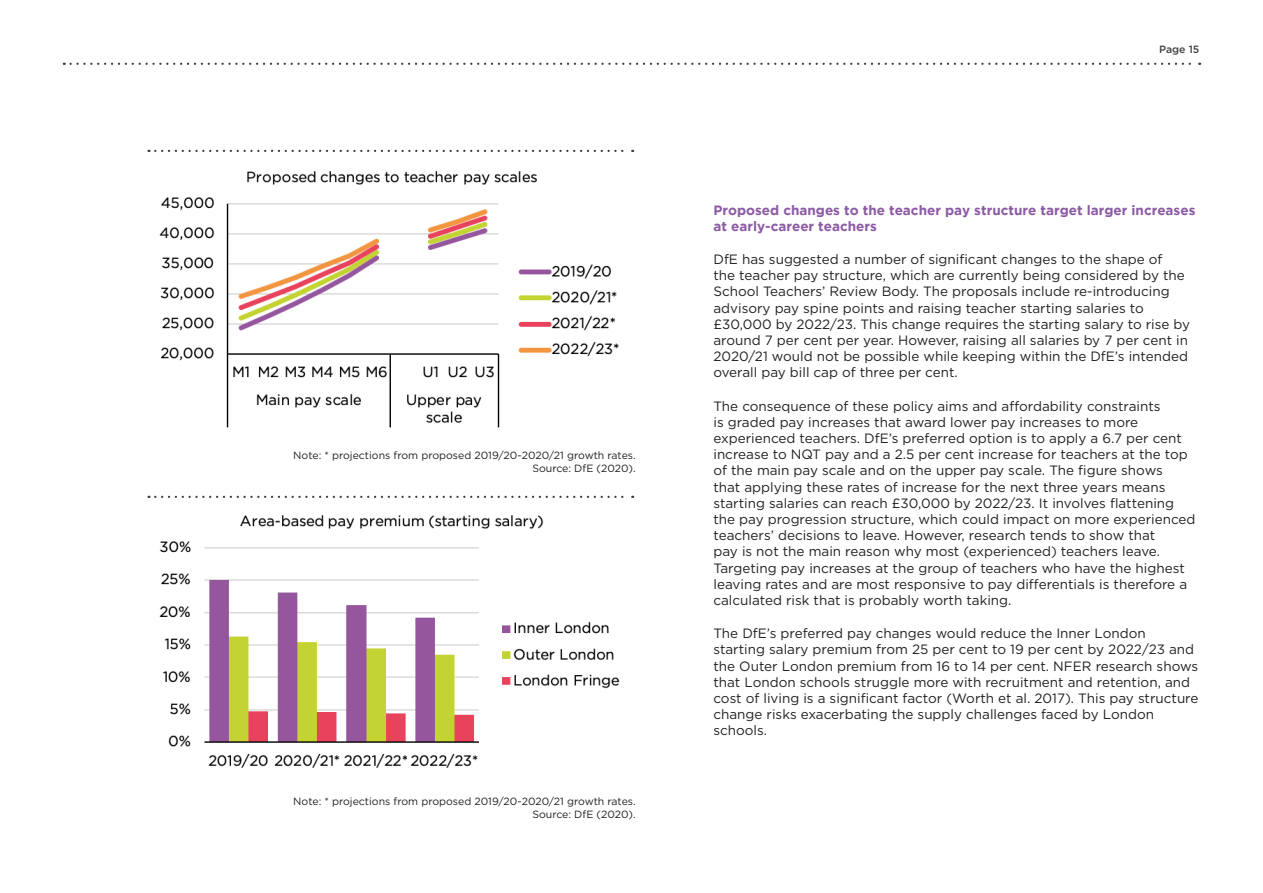
<style>
.page{position:relative;width:1263px;height:893px;background:#fff}
.page>*{position:absolute;margin:0;border:0;box-sizing:border-box;transform-origin:0 0}
.Text{font:13.5px/16.2px "Gotham";color:#231f20}
.Text-2{font:700 13.5px/16.2px "Gotham";color:#8d5ba6}
.t1{font:10.5px "Gotham";color:#231f20}
.t2{font:500 10.5px "Gotham";color:#3e3e3f}
</style>
<div class="page">
<svg style="left:71px;top:63px;width:1129px;height:2px"></svg>
<img style="left:159px;top:171px;width:460px;height:257px">
<svg style="left:149px;top:150px;width:484px;height:2px"></svg>
<img style="left:159px;top:515px;width:461px;height:253px">
<svg style="left:149px;top:496px;width:484px;height:2px"></svg>
<p class="t1" style="left:293px;top:449px;width:344px">Note: * projections from proposed 2019/20-2020/21 growth rates.</p>
<p class="t1" style="left:532px;top:462px;width:105px">Source: DfE (2020).</p>
<p class="t1" style="left:293px;top:795px;width:344px">Note: * projections from proposed 2019/20-2020/21 growth rates.</p>
<p class="t1" style="left:532px;top:807px;width:105px">Source: DfE (2020).</p>
<p class="t2" style="left:1159px;top:42px;width:42px">Page 15</p>
<p class="Text-2" style="left:713px;top:201px;width:483px">Proposed changes to the teacher pay structure target larger increases at early-career teachers</p>
<p class="Text" style="left:713px;top:251px;width:478px">DfE has suggested a number of significant changes to the shape of<br>the teacher pay structure, which are currently being considered by the School Teachers’ Review Body. The proposals include re-introducing advisory pay spine points and raising teacher starting salaries to £30,000 by 2022/23. This change requires the starting salary to rise by around 7 per cent per year. However, raising all salaries by 7 per cent in 2020/21 would not be possible while keeping within the DfE’s intended overall pay bill cap of three per cent.</p>
<p class="Text" style="left:713px;top:397px;width:483px">The consequence of these policy aims and affordability constraints<br>is graded pay increases that award lower pay increases to more experienced teachers. DfE’s preferred option is to apply a 6.7 per cent increase to NQT pay and a 2.5 per cent increase for teachers at the top of the main pay scale and on the upper pay scale. The figure shows<br>that applying these rates of increase for the next three years means starting salaries can reach £30,000 by 2022/23. It involves flattening the pay progression structure, which could impact on more experienced teachers’ decisions to leave. However, research tends to show that<br>pay is not the main reason why most (experienced) teachers leave.<br>Targeting pay increases at the group of teachers who have the highest leaving rates and are most responsive to pay differentials is therefore a calculated risk that is probably worth taking.</p>
<p class="Text" style="left:713px;top:625px;width:486px">The DfE’s preferred pay changes would reduce the Inner London starting salary premium from 25 per cent to 19 per cent by 2022/23 and the Outer London premium from 16 to 14 per cent. NFER research shows that London schools struggle more with recruitment and retention, and cost of living is a significant factor (Worth et al. 2017). This pay structure change risks exacerbating the supply challenges faced by London schools.</p>
</div>
